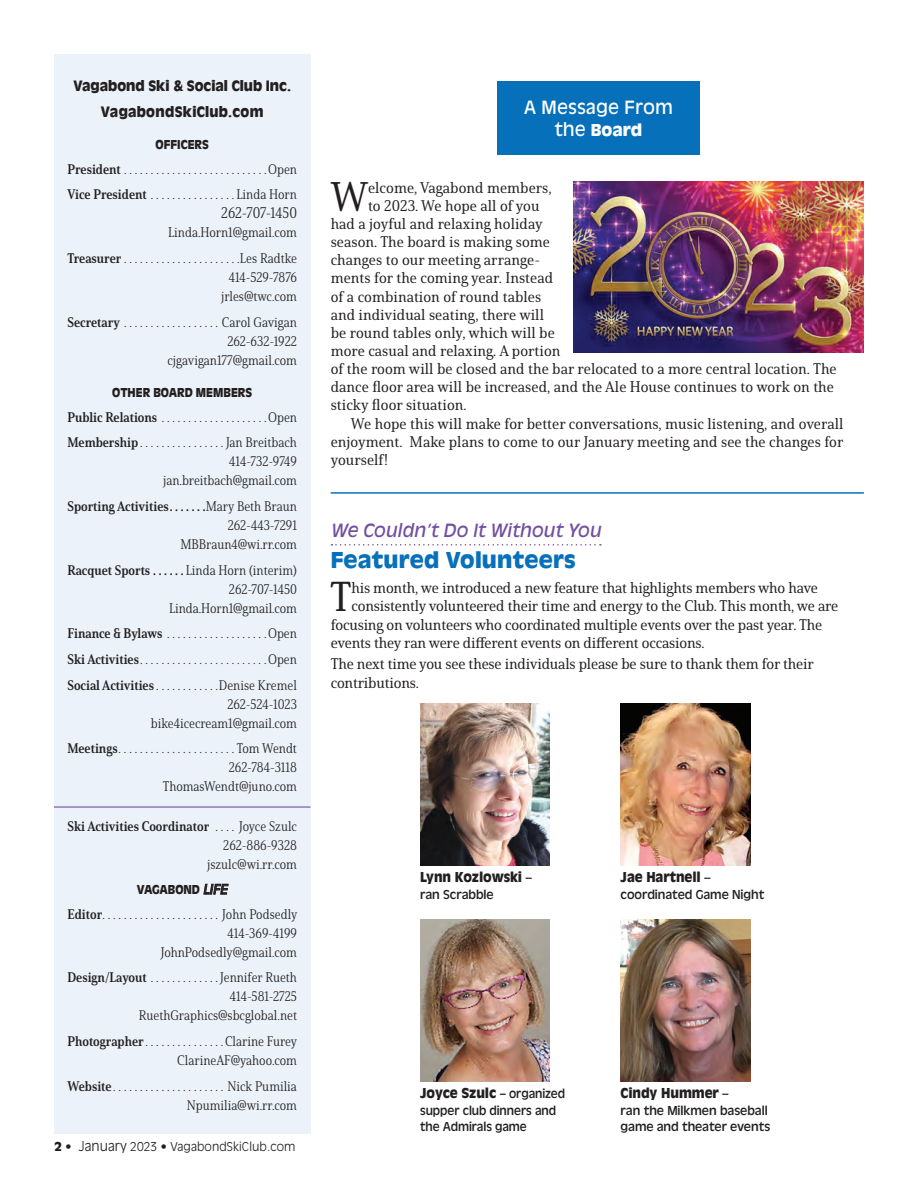
<style>
.page{position:relative;width:918px;height:1188px;background:#fff}
.page>*{position:absolute;margin:0;border:0;box-sizing:border-box;transform-origin:0 0}
.t1{font:40.65px "Solitas Serif Nor Med";color:#231f20}
.t2{font:40.2px "Solitas Serif Nor Med";color:#231f20}
.t3{font:700 24px "Antique Oli";letter-spacing:.01em;color:#0770ba}
.t4{font:italic 18px "Antique Olive";letter-spacing:-.01em;color:#7150a0}
.t5{font:18px "Antique Olive";color:#fff}
.t6{font:700 18px "Antique Oli";color:#fff}
.t7{font:700 15.75px/25.5px "Antique Oli";color:#231f20;text-align:center;scale:.93 1}
.t8{font:15px/18.5px "Solitas Serif Nor Med";letter-spacing:.005em;color:#231f20}
.t9{font:15px "Solitas Serif Nor Boo";color:#231f20;scale:.93 1}
.t10{font:13.5px/18.9px "Solitas Serif Nor Boo";color:#231f20;text-align:right;scale:.93 1}
.t11{font:13.5px "Solitas Serif Nor Bol";color:#231f20;scale:.93 1}
.t12{font:13.5px/16.5px "Antique Oli";letter-spacing:-.005em;color:#231f20}
.t13{font:13.5px/16.5px "Antique Oli";letter-spacing:-.005em;color:#231f20;scale:.96 1}
.t14{font:900 13.5px "Antique Olive";letter-spacing:-.01em;color:#231f20;scale:.96 1}
.t15{font:700 13.5px "Antique Oli";color:#231f20;scale:.93 1}
.t16{font:300 12px "Antique Olive";letter-spacing:.01em;color:#231f20}
.s1{font-family:"Solitas Serif Nor Bol"}
.s2{font-family:"Solitas Serif Nor Boo"}
.s3{font-family:"Antique Olive";font-weight:400;font-style:italic}
.s4{font-family:"Antique Oli";font-weight:700;font-size:13.5px}
.s5{font-size:13.5px}
.s6{font-family:"Antique Olive";font-weight:400}
.s7{font-family:"Antique Oli";font-weight:400}
.s8{font-family:"Antique Olive";font-weight:900}
</style>
<div class="page">
<div style="left:54px;top:54px;width:256px;height:1080px;background:#ebf2f9"></div>
<hr style="left:54px;top:806px;width:256px;height:2px;background:#7150a0">
<svg style="left:331px;top:544px;width:270px;height:2px"></svg>
<hr style="left:331px;top:492px;width:533px;height:2px;background:#0770ba">
<div style="left:497px;top:81px;width:203px;height:73px;background:#0770ba"></div>
<img style="left:420px;top:704px;width:130px;height:162px">
<img style="left:420px;top:920px;width:130px;height:162px">
<img style="left:621px;top:920px;width:129px;height:162px">
<img style="left:574px;top:181px;width:290px;height:172px">
<img style="left:621px;top:704px;width:129px;height:162px">
<p class="t7" style="left:73px;top:73px;width:235px">Vagabond Ski &amp; Social Club Inc.<br>VagabondSkiClub.com</p>
<p class="t15" style="left:156px;top:137px;width:59px">OFFICERS</p>
<p class="t10" style="left:68px;top:156px;width:248px;line-height:25.8px;text-align:left"><span class="s1">President</span> . . . . . . . . . . . . . . . . . . . . . . . . . . Open<br><span class="s1">Vice President</span> . . . . . . . . . . . . . . . Linda Horn</p>
<p class="t9" style="left:221px;top:204px;width:83px">262-707-1450</p>
<p class="t10" style="left:67px;top:220px;width:248px;line-height:25.8px">Linda.Horn1@gmail.com<br><span class="s1">Treasurer</span> . . . . . . . . . . . . . . . . . . . . . Les Radtke</p>
<p class="t10" style="left:221px;top:268px;width:83px;text-align:center">414-529-7876 jrles@twc.com</p>
<p class="t10" style="left:67px;top:312px;width:248px"><span class="s1">Secretary</span> . . . . . . . . . . . . . . . . . . Carol Gavigan<br>262-632-1922<br>cjgavigan177@gmail.com</p>
<p class="t15" style="left:112px;top:385px;width:152px">OTHER BOARD MEMBERS</p>
<p class="t10" style="left:68px;top:404px;width:248px;line-height:25.8px;text-align:left"><span class="s1">Public Relations</span> . . . . . . . . . . . . . . . . . . . Open<br><span class="s1">Membership</span> . . . . . . . . . . . . . . . Jan Breitbach</p>
<p class="t10" style="left:163px;top:452px;width:145px">414-732-9749 jan.breitbach@gmail.com</p>
<p class="t11" style="left:67px;top:498px;width:248px">Sporting Activities . . . . . . <span class="s2">Mary Beth Braun</span></p>
<p class="t10" style="left:180px;top:516px;width:127px">262-443-7291<br>MBBraun4@wi.rr.com</p>
<p class="t11" style="left:68px;top:562px;width:248px">Racquet Sports . . . . . <span class="s2">Linda Horn (interim)</span></p>
<p class="t10" style="left:169px;top:579px;width:139px">262-707-1450<br>Linda.Horn1@gmail.com</p>
<p class="t10" style="left:67px;top:621px;width:248px;line-height:25.8px;text-align:justify"><span class="s1">Finance &amp; Bylaws</span> . . . . . . . . . . . . . . . . . . Open <span class="s1">Ski Activities</span> . . . . . . . . . . . . . . . . . . . . . . . Open <span class="s1">Social Activities</span> . . . . . . . . . . . Denise Kremel</p>
<p class="t10" style="left:151px;top:694px;width:159px">262-524-1023 bike4icecream1@gmail.com</p>
<p class="t10" style="left:67px;top:739px;width:248px"><span class="s1">Meetings</span> . . . . . . . . . . . . . . . . . . . . . Tom Wendt<br>262-784-3118<br>ThomasWendt@juno.com</p>
<p class="t11" style="left:67px;top:818px;width:248px">Ski Activities Coordinator <span class="s2">. . . . Joyce Szulc</span></p>
<p class="t10" style="left:207px;top:835px;width:98px">262-886-9328 jszulc@wi.rr.com</p>
<p class="t15" style="left:137px;top:882px;width:99px">VAGABOND <span class="s3">LIFE</span></p>
<p class="t10" style="left:67px;top:904px;width:249px"><span class="s1">Editor</span> . . . . . . . . . . . . . . . . . . . . . . John Podsedly<br>414-369-4199<br>JohnPodsedly@gmail.com</p>
<p class="t10" style="left:67px;top:968px;width:248px"><span class="s1">Design/Layout</span> . . . . . . . . . . . . Jennifer Rueth<br>414-581-2725<br>RuethGraphics@sbcglobal.net</p>
<p class="t10" style="left:68px;top:1032px;width:249px"><span class="s1">Photographer</span> . . . . . . . . . . . . . . Clarine Furey<br>ClarineAF@yahoo.com</p>
<p class="t10" style="left:67px;top:1076px;width:248px"><span class="s1">Website</span> . . . . . . . . . . . . . . . . . . . . . Nick Pumilia<br>Npumilia@wi.rr.com</p>
<p class="t16" style="left:54px;top:1139px;width:243px"><span class="s4">2</span> • <span class="s5">January</span> 2023 • VagabondSkiClub.com</p>
<h3 class="t5" style="left:524px;top:97px;width:150px">A Message From</h3>
<h3 class="t6" style="left:555px;top:120px;width:89px"><span class="s6">the</span> Board</h3>
<h2 class="t2" style="left:331px;top:172px;width:39px">W</h2>
<p class="t8" style="left:368px;top:178px;width:185px">elcome, Vagabond members,</p>
<p class="t8" style="left:368px;top:196px;width:173px">to 2023. We hope all of you</p>
<p class="t8" style="left:331px;top:214px;width:214px">had a joyful and relaxing holiday</p>
<p class="t8" style="left:331px;top:233px;width:221px">season. The board is making some</p>
<p class="t8" style="left:331px;top:251px;width:211px">changes to our meeting arrange-</p>
<p class="t8" style="left:331px;top:269px;width:224px">ments for the coming year. Instead</p>
<p class="t8" style="left:331px;top:287px;width:212px">of a combination of round tables</p>
<p class="t8" style="left:331px;top:305px;width:215px">and individual seating, there will</p>
<p class="t8" style="left:331px;top:323px;width:226px">be round tables only, which will be</p>
<p class="t8" style="left:331px;top:341px;width:231px">more casual and relaxing. A portion</p>
<p class="t8" style="left:331px;top:360px;width:507px">of the room will be closed and the bar relocated to a more central location. The</p>
<p class="t8" style="left:331px;top:378px;width:505px">dance floor area will be increased, and the Ale House continues to work on the</p>
<p class="t8" style="left:331px;top:396px;width:137px">sticky floor situation.</p>
<p class="t8" style="left:351px;top:414px;width:494px">We hope this will make for better conversations, music listening, and overall</p>
<p class="t8" style="left:331px;top:432px;width:514px">enjoyment. Make plans to come to our January meeting and see the changes for</p>
<p class="t8" style="left:331px;top:450px;width:59px">yourself!</p>
<h3 class="t4" style="left:331px;top:520px;width:272px">We Couldn’t Do It Without You</h3>
<h3 class="t3" style="left:331px;top:546px;width:247px">Featured Volunteers</h3>
<h1 class="t1" style="left:330px;top:572px;width:23px">T</h1>
<p class="t8" style="left:351px;top:578px;width:468px">his month, we introduced a new feature that highlights members who have</p>
<p class="t8" style="left:351px;top:597px;width:488px">consistently volunteered their time and energy to the Club. This month, we are</p>
<p class="t8" style="left:331px;top:615px;width:493px">focusing on volunteers who coordinated multiple events over the past year. The</p>
<p class="t8" style="left:331px;top:634px;width:375px">events they ran were different events on different occasions.</p>
<p class="t8" style="left:331px;top:655px;width:485px">The next time you see these individuals please be sure to thank them for their contributions.</p>
<p class="t14" style="left:420px;top:869px;width:118px">Lynn Kozlowski <span class="s7">--</span></p>
<p class="t12" style="left:420px;top:886px;width:75px">ran Scrabble</p>
<p class="t14" style="left:621px;top:869px;width:95px">Jae Hartnell <span class="s7">--</span></p>
<p class="t12" style="left:621px;top:886px;width:145px">coordinated Game Night</p>
<p class="t13" style="left:420px;top:1086px;width:152px"><span class="s8">Joyce Szulc</span> -- organized supper club dinners and the Admirals game</p>
<p class="t14" style="left:621px;top:1085px;width:114px">Cindy Hummer <span class="s7">--</span></p>
<p class="t12" style="left:621px;top:1102px;width:151px">ran the Milkmen baseball game and theater events</p>
</div>
